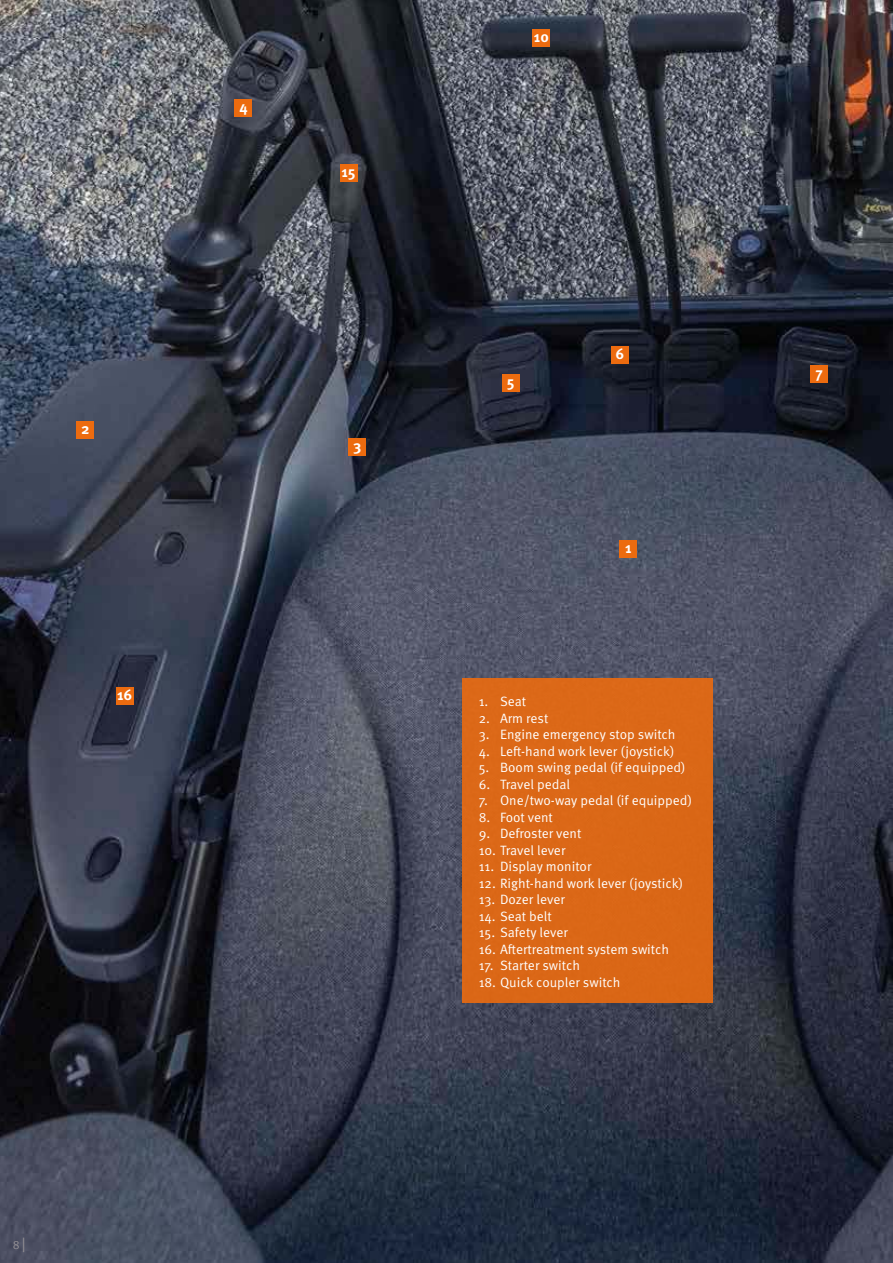
<style>
.page{position:relative;width:893px;height:1263px;background:#fff}
.page>*{position:absolute;margin:0;border:0;box-sizing:border-box;transform-origin:0 0}
.t1{font:700 15px "Meta Pro";color:#fff}
.t2{font:13.5px "Meta Pro Norm";color:#fff}
.t3{font:12px "Meta Pro Norm";color:#969296}
.s1{font-size:15px}
</style>
<div class="page">
<img style="left:0;top:0;width:893px;height:1263px">
<div style="left:462px;top:679px;width:251px;height:324px;background:#db6717"></div>
<div style="left:611px;top:347px;width:17px;height:17px;background:#ec6b0f"></div>
<div style="left:811px;top:365px;width:17px;height:17px;background:#ec6b0f"></div>
<div style="left:620px;top:540px;width:17px;height:17px;background:#ec6b0f"></div>
<div style="left:77px;top:421px;width:17px;height:17px;background:#ec6b0f"></div>
<div style="left:502px;top:374px;width:17px;height:17px;background:#ec6b0f"></div>
<div style="left:235px;top:100px;width:17px;height:17px;background:#ec6b0f"></div>
<div style="left:533px;top:30px;width:17px;height:17px;background:#ec6b0f"></div>
<div style="left:349px;top:438px;width:17px;height:17px;background:#ec6b0f"></div>
<div style="left:340px;top:165px;width:17px;height:17px;background:#ec6b0f"></div>
<div style="left:116px;top:687px;width:17px;height:17px;background:#ec6b0f"></div>
<p class="t1" style="left:81px;top:422px;width:10px">2</p>
<p class="t1" style="left:117px;top:687px;width:17px">16</p>
<p class="t1" style="left:239px;top:100px;width:10px">4</p>
<p class="t1" style="left:342px;top:165px;width:16px">15</p>
<p class="t1" style="left:353px;top:439px;width:10px">3</p>
<p class="t3" style="left:13px;top:1239px;width:14px">8 <span class="s1">|</span></p>
<p class="t1" style="left:534px;top:30px;width:16px">10</p>
<p class="t1" style="left:507px;top:374px;width:9px">5</p>
<p class="t1" style="left:615px;top:347px;width:10px">6</p>
<p class="t1" style="left:625px;top:540px;width:8px">1</p>
<p class="t2" style="left:479px;top:696px;width:49px">1. Seat</p>
<p class="t2" style="left:479px;top:712px;width:71px">2. Arm rest</p>
<p class="t2" style="left:479px;top:729px;width:198px">3. Engine emergency stop switch</p>
<p class="t2" style="left:479px;top:745px;width:197px">4. Left-hand work lever (joystick)</p>
<p class="t2" style="left:479px;top:762px;width:208px">5. Boom swing pedal (if equipped)</p>
<p class="t2" style="left:479px;top:778px;width:93px">6. Travel pedal</p>
<p class="t2" style="left:479px;top:795px;width:215px">7. One/two-way pedal (if equipped)</p>
<p class="t2" style="left:479px;top:811px;width:76px">8. Foot vent</p>
<p class="t2" style="left:479px;top:828px;width:104px">9. Defroster vent</p>
<p class="t2" style="left:479px;top:844px;width:88px">10. Travel lever</p>
<p class="t2" style="left:479px;top:861px;width:114px">11. Display monitor</p>
<p class="t2" style="left:479px;top:877px;width:206px">12. Right-hand work lever (joystick)</p>
<p class="t2" style="left:479px;top:894px;width:88px">13. Dozer lever</p>
<p class="t2" style="left:479px;top:910px;width:75px">14. Seat belt</p>
<p class="t2" style="left:479px;top:927px;width:91px">15. Safety lever</p>
<p class="t2" style="left:479px;top:943px;width:192px">16. Aftertreatment system switch</p>
<p class="t2" style="left:479px;top:959px;width:103px">17. Starter switch</p>
<p class="t2" style="left:479px;top:976px;width:143px">18. Quick coupler switch</p>
<p class="t1" style="left:815px;top:365px;width:9px">7</p>
</div>
